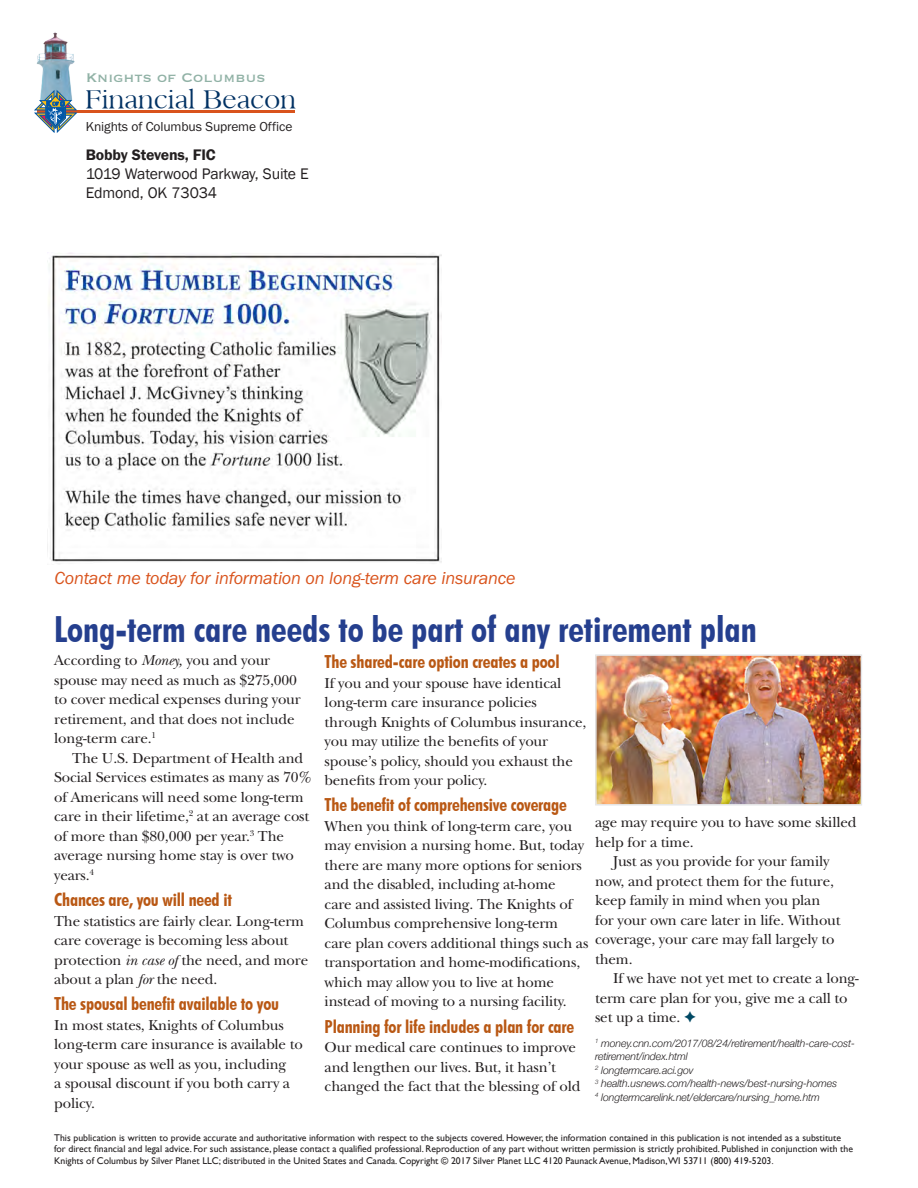
<style>
.page{position:relative;width:918px;height:1188px;background:#fff}
.page>*{position:absolute;margin:0;border:0;box-sizing:border-box;transform-origin:0 0}
.t1{font:700 condensed 36px "Futura BT";color:#253f8e}
.t2{font:27.6px "Sanford";letter-spacing:-.01em;color:#003163}
.t3{font:700 condensed 18px "Futura BT";letter-spacing:-.01em;color:#b95814}
.t4{font:italic 18px "Franklin Gothic Itc T";letter-spacing:-.01em;color:#d9531c}
.t5{font:16.5px "Copperplate";color:#91b2a6}
.t6{font:15.75px/19px "Franklin Gothic";letter-spacing:-.01em;color:#231f20}
.t7{font:600 15.75px "Franklin Gothic Itc T";letter-spacing:-.01em;color:#231f20}
.t8{font:15px/19.5px "New Baskerville";letter-spacing:-.01em;color:#231f20}
.t9{font:13.5px "Franklin Gothic Itc T";letter-spacing:-.01em;color:#231f20}
.t10{font:italic 300 10.5px/13.5px "Helvetica Neue";letter-spacing:-.01em;color:#231f20}
.t11{font:9.75px/11.2px "Gill Sans";color:#231f20}
.s1{font-family:"Franklin Gothic"}
.s2{font-style:italic}
.s3{color:#004964}
.s4{font-family:"Baskerville"}
</style>
<div class="page">
<img style="left:36px;top:32px;width:39px;height:58px">
<hr style="left:37px;top:110px;width:258px;height:3px;background:#d9531c">
<svg style="left:35px;top:90px;width:42px;height:43px"></svg>
<img style="left:598px;top:657px;width:261px;height:146px">
<div style="left:595px;top:654px;width:267px;height:152px;border:2px solid #e6e7e9"></div>
<img style="left:47px;top:253px;width:395px;height:310px">
<p class="t5" style="left:86px;top:67px;width:181px">Knights of Columbus</p>
<h2 class="t2" style="left:85px;top:82px;width:213px">Financial Beacon</h2>
<p class="t9" style="left:86px;top:119px;width:208px">Knights of Columbus Supreme Office</p>
<p class="t7" style="left:86px;top:146px;width:132px">Bobby Stevens<span class="s1">, FIC</span></p>
<p class="t6" style="left:86px;top:165px;width:225px">1019 Waterwood Parkway, Suite E<br>Edmond, OK 73034</p>
<p class="t4" style="left:55px;top:568px;width:462px">Contact me today for information on long-term care insurance</p>
<p class="t1" style="left:54px;top:608px;width:704px">Long-term care needs to be part of any retirement plan</p>
<p class="t8" style="left:54px;top:651px;width:218px">According to <span class="s2">Money,</span> you and your</p>
<p class="t8" style="left:54px;top:670px;width:244px">spouse may need as much as $275,000</p>
<p class="t8" style="left:54px;top:690px;width:248px">to cover medical expenses during your</p>
<p class="t8" style="left:54px;top:709px;width:242px">retirement, and that does not include</p>
<p class="t8" style="left:54px;top:729px;width:103px">long-term care.<sup>1</sup></p>
<p class="t8" style="left:72px;top:748px;width:232px">The U.S. Department of Health and</p>
<p class="t8" style="left:54px;top:768px;width:259px">Social Services estimates as many as 70%</p>
<p class="t8" style="left:54px;top:787px;width:251px">of Americans will need some long-term</p>
<p class="t8" style="left:54px;top:807px;width:257px">care in their lifetime,<sup>2</sup> at an average cost</p>
<p class="t8" style="left:54px;top:826px;width:231px">of more than $80,000 per year.<sup>3</sup> The</p>
<p class="t8" style="left:54px;top:846px;width:241px">average nursing home stay is over two</p>
<p class="t8" style="left:54px;top:865px;width:41px">years.<sup>4</sup></p>
<p class="t3" style="left:54px;top:889px;width:179px">Chances are, you will need it</p>
<p class="t8" style="left:54px;top:911px;width:255px">The statistics are fairly clear. Long-term care coverage is becoming less about protection <span class="s2">in case of</span> the need, and more about a plan <span class="s2">for</span> the need.</p>
<p class="t3" style="left:54px;top:993px;width:226px">The spousal benefit available to you</p>
<p class="t8" style="left:54px;top:1015px;width:250px">In most states, Knights of Columbus long-term care insurance is available to your spouse as well as you, including<br>a spousal discount if you both carry a policy.</p>
<p class="t3" style="left:325px;top:651px;width:236px">The shared-care option creates a pool</p>
<p class="t8" style="left:325px;top:673px;width:263px">If you and your spouse have identical long-term care insurance policies through Knights of Columbus insurance, you may utilize the benefits of your spouse’s policy, should you exhaust the benefits from your policy.</p>
<p class="t3" style="left:325px;top:794px;width:244px">The benefit of comprehensive coverage</p>
<p class="t8" style="left:325px;top:816px;width:265px">When you think of long-term care, you may envision a nursing home. But, today there are many more options for seniors and the disabled, including at-home<br>care and assisted living. The Knights of Columbus comprehensive long-term care plan covers additional things such as transportation and home-modifications, which may allow you to live at home instead of moving to a nursing facility.</p>
<p class="t3" style="left:325px;top:1015px;width:251px">Planning for life includes a plan for care</p>
<p class="t8" style="left:325px;top:1038px;width:257px">Our medical care continues to improve and lengthen our lives. But, it hasn’t changed the fact that the blessing of old</p>
<p class="t8" style="left:595px;top:813px;width:263px">age may require you to have some skilled</p>
<p class="t8" style="left:595px;top:832px;width:100px">help for a time.</p>
<p class="t8" style="left:613px;top:852px;width:218px">Just as you provide for your family</p>
<p class="t8" style="left:595px;top:871px;width:240px">now, and protect them for the future,</p>
<p class="t8" style="left:595px;top:891px;width:227px">keep family in mind when you plan</p>
<p class="t8" style="left:595px;top:910px;width:247px">for your own care later in life. Without</p>
<p class="t8" style="left:595px;top:930px;width:241px">coverage, your care may fall largely to</p>
<p class="t8" style="left:595px;top:949px;width:39px">them.</p>
<p class="t8" style="left:613px;top:969px;width:247px">If we have not yet met to create a long-</p>
<p class="t8" style="left:595px;top:988px;width:254px">term care plan for you, give me a call to</p>
<p class="t8" style="left:595px;top:1008px;width:102px">set up a time. <span class="s3">✦</span></p>
<p class="t10" style="left:595px;top:1036px;width:261px"><sup>1</sup> money.cnn.com/2017/08/24/retirement/health-care-cost&shy;retirement/index.html<br><sup>2</sup> longtermcare.aci.gov<br><sup>3</sup> health.usnews.com/health-news/best-nursing-homes<br><sup>4</sup> longtermcarelink.net/eldercare/nursing_home.htm</p>
<p class="t11" style="left:54px;top:1132px;width:800px">This publication is written to provide accurate and authoritative information with respect to the subjects covered. However, the information contained in this publication is not intended as a substitute for direct financial and legal advice. For such assistance, please contact a qualified professional. Reproduction of any part without written permission is strictly prohibited. Published in conjunction with the<br>Knights of Columbus by Silver Planet LLC; distributed in the United States and Canada. Copyright © 2017 Silver Planet LLC 4120 Paunack Avenue, Madison,WI 53711 (800) 419-5203<span class="s4">.</span></p>
</div>
